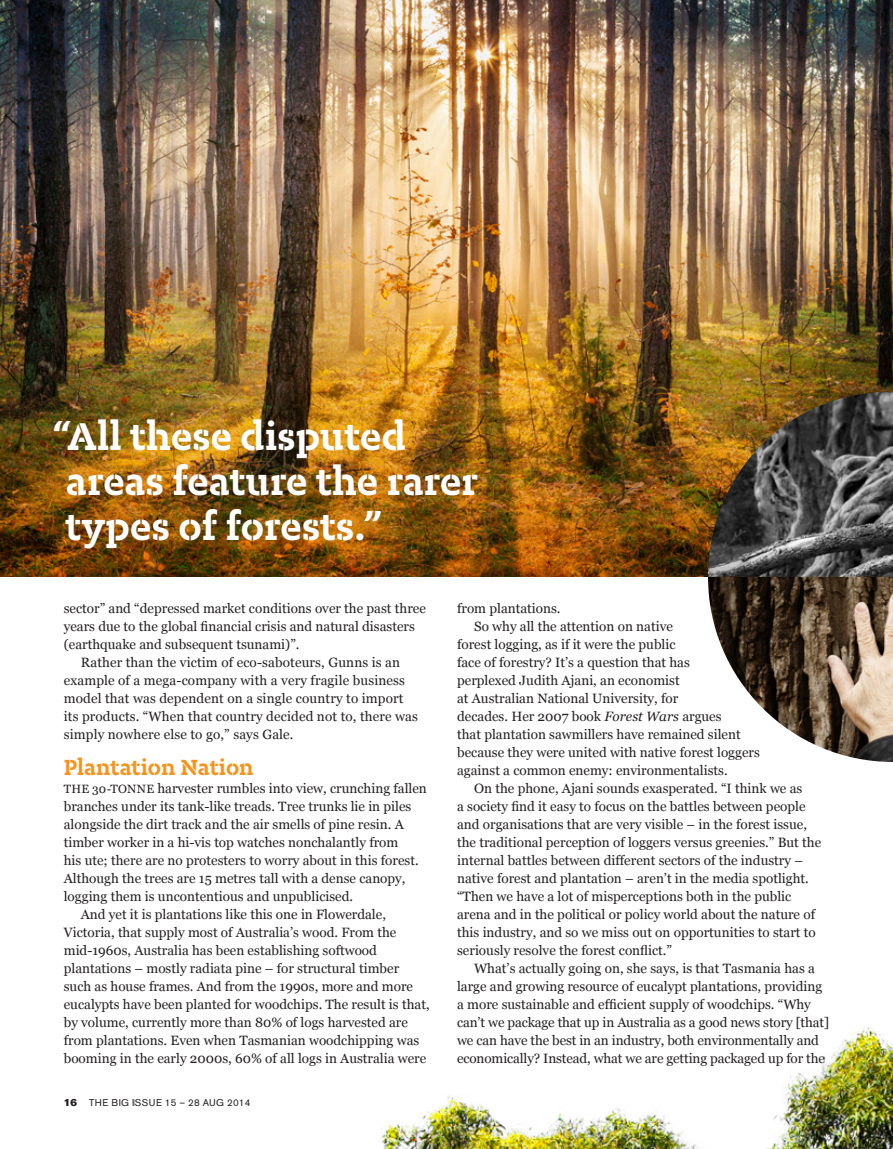
<style>
.page{position:relative;width:893px;height:1149px;background:#fff}
.page>*{position:absolute;margin:0;border:0;box-sizing:border-box;transform-origin:0 0}
.t1{font:700 45px/45px "Karbon Slab Stencil";color:#fff}
.Sub_head{font:700 25.5px "Karbon Slab Stencil";color:#f7931d}
.Body_text_9pt{font:13.5px/18px "Georgia";color:#231f20}
.Body_no_Indent{font:13.5px/18px "Georgia";color:#231f20}
.t2{font:9.75px "Akzidenz Grotesk BE";letter-spacing:.04em;color:#231f20}
.s1{font-size:12px}
.s2{font-family:"Akzidenz Grotesk BE Super";font-size:10.2px}
.s3{font-style:italic}
</style>
<div class="page">
<img style="left:0;top:0;width:893px;height:576px">
<img style="left:380px;top:1027px;width:513px;height:121px">
<img style="left:708px;top:391px;width:185px;height:370px">
<p class="t1" style="left:52px;top:412px;width:428px">“All these disputed areas feature the rarer types of forests.”</p>
<p class="Body_text_9pt" style="left:64px;top:599px;width:364px">sector” and “depressed market conditions over the past three years due to the global financial crisis and natural disasters (earthquake and subsequent tsunami)”.</p>
<p class="Body_text_9pt" style="left:64px;top:653px;width:356px;text-indent:17px">Rather than the victim of eco-saboteurs, Gunns is an example of a mega-company with a very fragile business model that was dependent on a single country to import its products. “When that country decided not to, there was simply nowhere else to go,” says Gale.</p>
<p class="Sub_head" style="left:64px;top:752px;width:191px">Plantation Nation</p>
<p class="Body_no_Indent" style="left:64px;top:779px;width:365px"><span class="s1">THE 30-TONNE</span> harvester rumbles into view, crunching fallen branches under its tank-like treads. Tree trunks lie in piles alongside the dirt track and the air smells of pine resin. A timber worker in a hi-vis top watches nonchalantly from<br>his ute; there are no protesters to worry about in this forest.<br>Although the trees are 15 metres tall with a dense canopy, logging them is uncontentious and unpublicised.</p>
<p class="Body_text_9pt" style="left:64px;top:905px;width:367px;text-indent:17px">And yet it is plantations like this one in Flowerdale, Victoria, that supply most of Australia’s wood. From the mid-1960s, Australia has been establishing softwood plantations – mostly radiata pine – for structural timber such as house frames. And from the 1990s, more and more eucalypts have been planted for woodchips. The result is that, by volume, currently more than 80% of logs harvested are from plantations. Even when Tasmanian woodchipping was booming in the early 2000s, 60% of all logs in Australia were</p>
<p class="t2" style="left:64px;top:1096px;width:188px"><span class="s2">16</span> THE BIG ISSUE 15 – 28 AUG 2014</p>
<p class="Body_text_9pt" style="left:457px;top:599px;width:105px">from plantations.</p>
<p class="Body_text_9pt" style="left:457px;top:617px;width:304px;text-indent:17px">So why all the attention on native<br>forest logging, as if it were the public<br>face of forestry? It’s a question that has<br>perplexed Judith Ajani, an economist<br>at Australian National University, for<br>decades. Her 2007 book <span class="s3">Forest Wars</span> argues<br>that plantation sawmillers have remained silent because they were united with native forest loggers against a common enemy: environmentalists.</p>
<p class="Body_text_9pt" style="left:457px;top:779px;width:366px;text-indent:17px">On the phone, Ajani sounds exasperated. “I think we as<br>a society find it easy to focus on the battles between people and organisations that are very visible – in the forest issue, the traditional perception of loggers versus greenies.” But the internal battles between different sectors of the industry – native forest and plantation – aren’t in the media spotlight. “Then we have a lot of misperceptions both in the public arena and in the political or policy world about the nature of this industry, and so we miss out on opportunities to start to seriously resolve the forest conflict.”</p>
<p class="Body_text_9pt" style="left:457px;top:959px;width:373px;text-indent:17px">What’s actually going on, she says, is that Tasmania has a large and growing resource of eucalypt plantations, providing a more sustainable and efficient supply of woodchips. “Why can’t we package that up in Australia as a good news story [that] we can have the best in an industry, both environmentally and economically? Instead, what we are getting packaged up for the</p>
</div>
